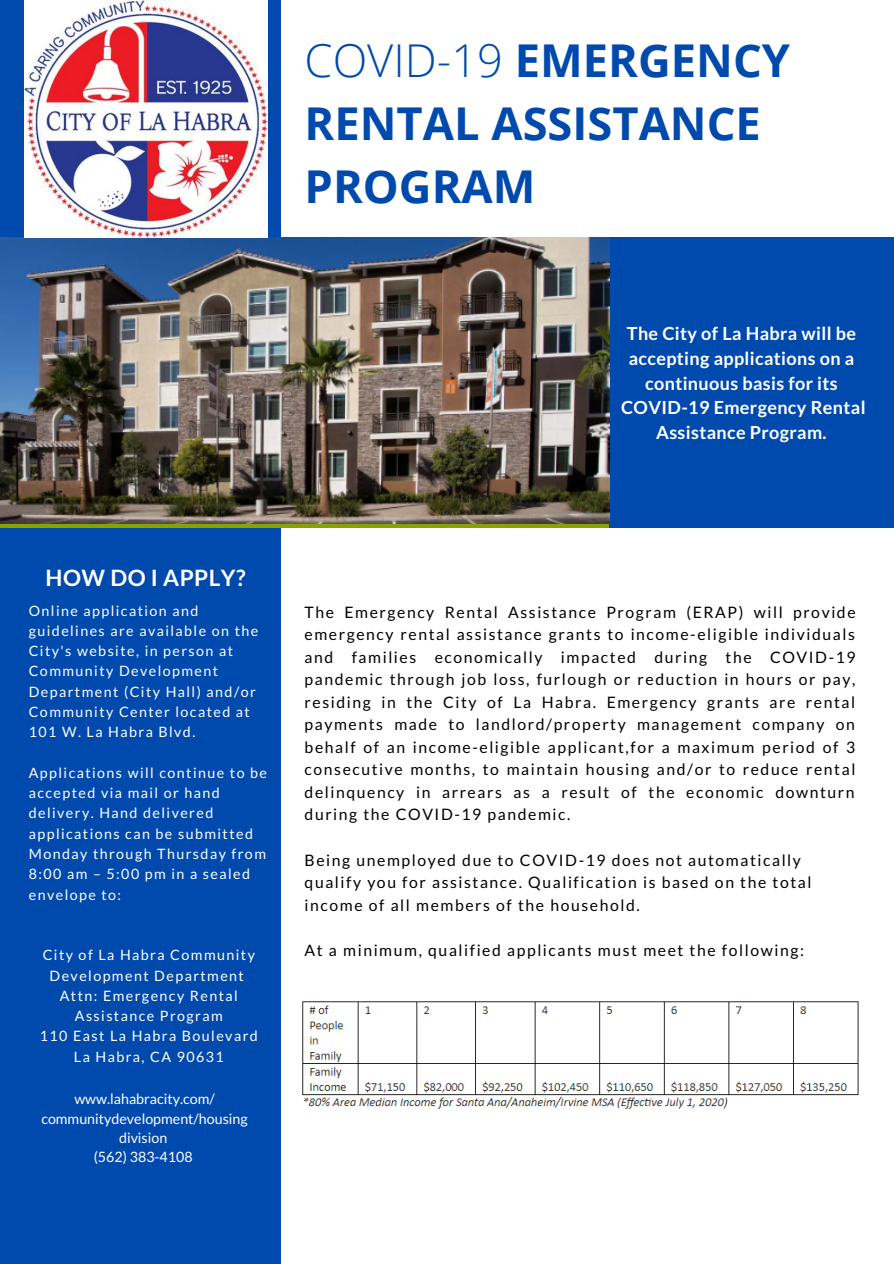
<style>
.page{position:relative;width:894px;height:1264px;background:#fff}
.page>*{position:absolute;margin:0;border:0;box-sizing:border-box;transform-origin:0 0}
.t1{font:700 45.3px/63.3px "Open Sans";color:#004aad}
.t2{font:700 22.5px "Lato";letter-spacing:.02em;color:#fff}
.t3{font:700 18px/24.8px "Lato";letter-spacing:.02em;color:#fff;text-align:center}
.t4{font:15.75px/22.5px "Lato";letter-spacing:.1em;color:#000;text-align:justify}
.t5{font:14.25px/20.2px "Lato";letter-spacing:.1em;color:#fff}
.t6{font:14.25px/19.2px "Lato";color:#fff;text-align:center}
.s1{font-weight:300}
</style>
<div class="page">
<div style="left:0;top:0;width:280px;height:1263px;background:#004aad"></div>
<div style="left:609px;top:238px;width:284px;height:289px;background:#004aad"></div>
<img style="left:0;top:238px;width:609px;height:285px">
<img style="left:25px;top:0;width:242px;height:238px">
<img style="left:302px;top:1001px;width:557px;height:108px">
<h1 class="t1" style="left:304px;top:27px;width:487px"><span class="s1">COVID-19</span> EMERGENCY<br>RENTAL ASSISTANCE<br>PROGRAM</h1>
<p class="t3" style="left:621px;top:321px;width:246px">The City of La Habra will be accepting applications on a continuous basis for its<br>COVID-19 Emergency Rental<br>Assistance Program.</p>
<h2 class="t2" style="left:46px;top:563px;width:201px">HOW DO I APPLY?</h2>
<p class="t5" style="left:29px;top:600px;width:231px">Online application and guidelines are available on the<br>City's website, in person at<br>Community Development<br>Department (City Hall) and/or<br>Community Center located at<br>101 W. La Habra Blvd.</p>
<p class="t5" style="left:29px;top:762px;width:240px">Applications will continue to be accepted via mail or hand delivery. Hand delivered applications can be submitted<br>Monday through Thursday from<br>8:00 am – 5:00 pm in a sealed envelope to:</p>
<p class="t5" style="left:40px;top:944px;width:219px;text-align:center">City of La Habra Community<br>Development Department<br>Attn: Emergency Rental<br>Assistance Program<br>110 East La Habra Boulevard<br>La Habra, CA 90631</p>
<p class="t6" style="left:41px;top:1089px;width:208px">www.lahabracity.com/ communitydevelopment/housing division<br>(562) 383-4108</p>
<p class="t4" style="left:304px;top:600px;width:552px">The Emergency Rental Assistance Program (ERAP) will provide emergency rental assistance grants to income-eligible individuals and families economically impacted during the COVID-19 pandemic through job loss, furlough or reduction in hours or pay, residing in the City of La Habra. Emergency grants are rental payments made to landlord/property management company on behalf of an income-eligible applicant,for a maximum period of 3 consecutive months, to maintain housing and/or to reduce rental delinquency in arrears as a result of the economic downturn during the COVID-19 pandemic.</p>
<p class="t4" style="left:304px;top:848px;width:508px;text-align:left">Being unemployed due to COVID-19 does not automatically qualify you for assistance. Qualification is based on the total income of all members of the household.</p>
<p class="t4" style="left:304px;top:938px;width:500px">At a minimum, qualified applicants must meet the following:</p>
</div>
